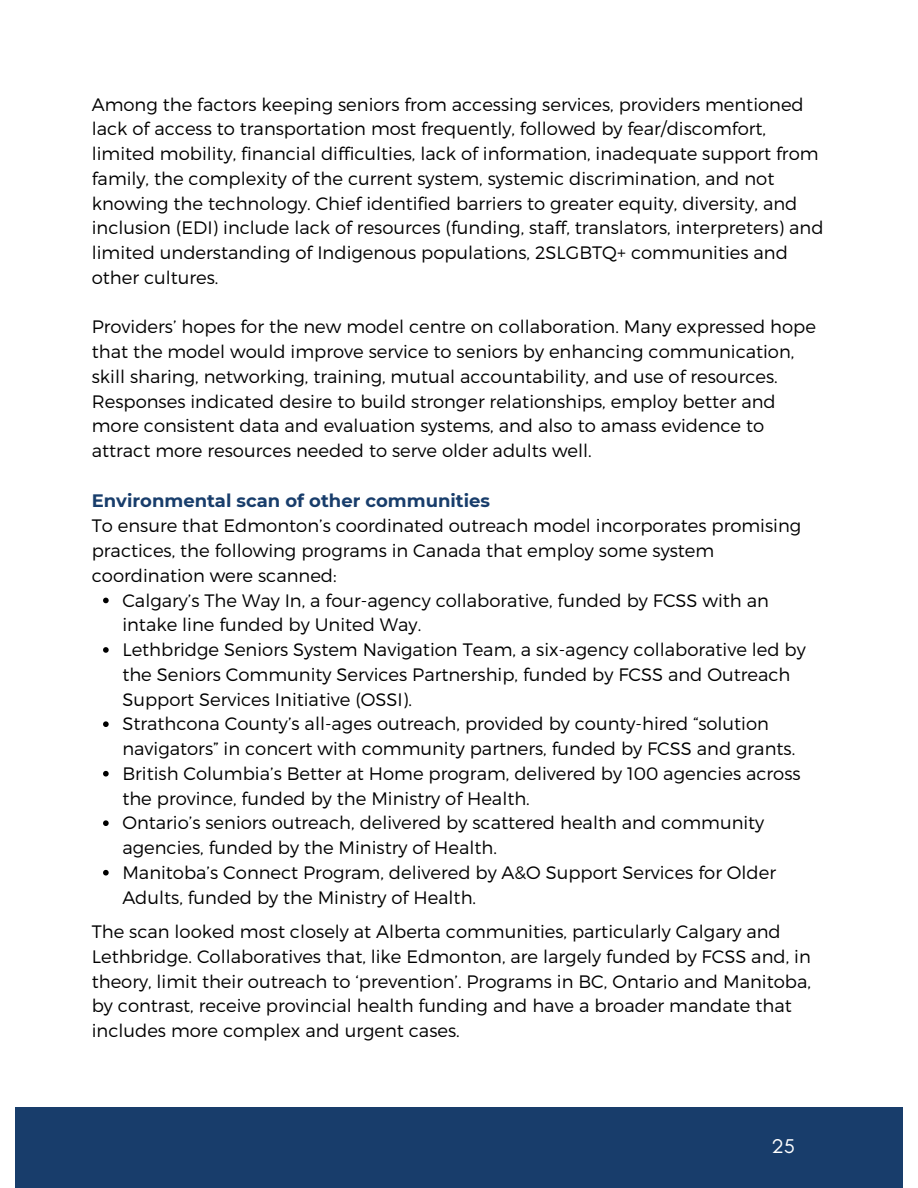
<style>
.page{position:relative;width:918px;height:1188px;background:#fff}
.page>*{position:absolute;margin:0;border:0;box-sizing:border-box;transform-origin:0 0}
.t1{font:20.25px "Glacial Indifference";color:#fff}
.t2{font:300 18px/24.8px "Montserrat";color:#000}
.t3{font:700 18px "Montserrat";color:#183d6b}
</style>
<div class="page">
<svg style="left:103px;top:598px;width:6px;height:5px"></svg>
<svg style="left:103px;top:647px;width:6px;height:6px"></svg>
<svg style="left:103px;top:721px;width:6px;height:6px"></svg>
<svg style="left:103px;top:771px;width:6px;height:6px"></svg>
<svg style="left:103px;top:820px;width:6px;height:6px"></svg>
<svg style="left:103px;top:870px;width:6px;height:6px"></svg>
<div style="left:15px;top:1107px;width:888px;height:81px;background:#183d6b"></div>
<p class="t2" style="left:92px;top:91px;width:733px">Among the factors keeping seniors from accessing services, providers mentioned lack of access to transportation most frequently, followed by fear/discomfort, limited mobility, financial difficulties, lack of information, inadequate support from family, the complexity of the current system, systemic discrimination, and not knowing the technology. Chief identified barriers to greater equity, diversity, and inclusion (EDI) include lack of resources (funding, staff, translators, interpreters) and limited understanding of Indigenous populations, 2SLGBTQ+ communities and other cultures.</p>
<p class="t2" style="left:92px;top:314px;width:726px">Providers’ hopes for the new model centre on collaboration. Many expressed hope that the model would improve service to seniors by enhancing communication, skill sharing, networking, training, mutual accountability, and use of resources.<br>Responses indicated desire to build stronger relationships, employ better and more consistent data and evaluation systems, and also to amass evidence to attract more resources needed to serve older adults well.</p>
<p class="t3" style="left:92px;top:489px;width:400px">Environmental scan of other communities</p>
<p class="t2" style="left:92px;top:513px;width:711px">To ensure that Edmonton’s coordinated outreach model incorporates promising practices, the following programs in Canada that employ some system coordination were scanned:</p>
<p class="t2" style="left:122px;top:587px;width:648px">Calgary’s The Way In, a four-agency collaborative, funded by FCSS with an intake line funded by United Way.</p>
<p class="t2" style="left:122px;top:636px;width:685px">Lethbridge Seniors System Navigation Team, a six-agency collaborative led by the Seniors Community Services Partnership, funded by FCSS and Outreach<br>Support Services Initiative (OSSI).</p>
<p class="t2" style="left:122px;top:711px;width:674px">Strathcona County’s all-ages outreach, provided by county-hired “solution navigators” in concert with community partners, funded by FCSS and grants.</p>
<p class="t2" style="left:122px;top:760px;width:680px">British Columbia’s Better at Home program, delivered by 100 agencies across the province, funded by the Ministry of Health.</p>
<p class="t2" style="left:122px;top:810px;width:643px">Ontario’s seniors outreach, delivered by scattered health and community agencies, funded by the Ministry of Health.</p>
<p class="t2" style="left:122px;top:859px;width:655px">Manitoba’s Connect Program, delivered by A&amp;O Support Services for Older<br>Adults, funded by the Ministry of Health.</p>
<p class="t2" style="left:92px;top:918px;width:721px">The scan looked most closely at Alberta communities, particularly Calgary and Lethbridge. Collaboratives that, like Edmonton, are largely funded by FCSS and, in theory, limit their outreach to ‘prevention’. Programs in BC, Ontario and Manitoba, by contrast, receive provincial health funding and have a broader mandate that includes more complex and urgent cases.</p>
<p class="t1" style="left:771px;top:1133px;width:25px">25</p>
</div>
